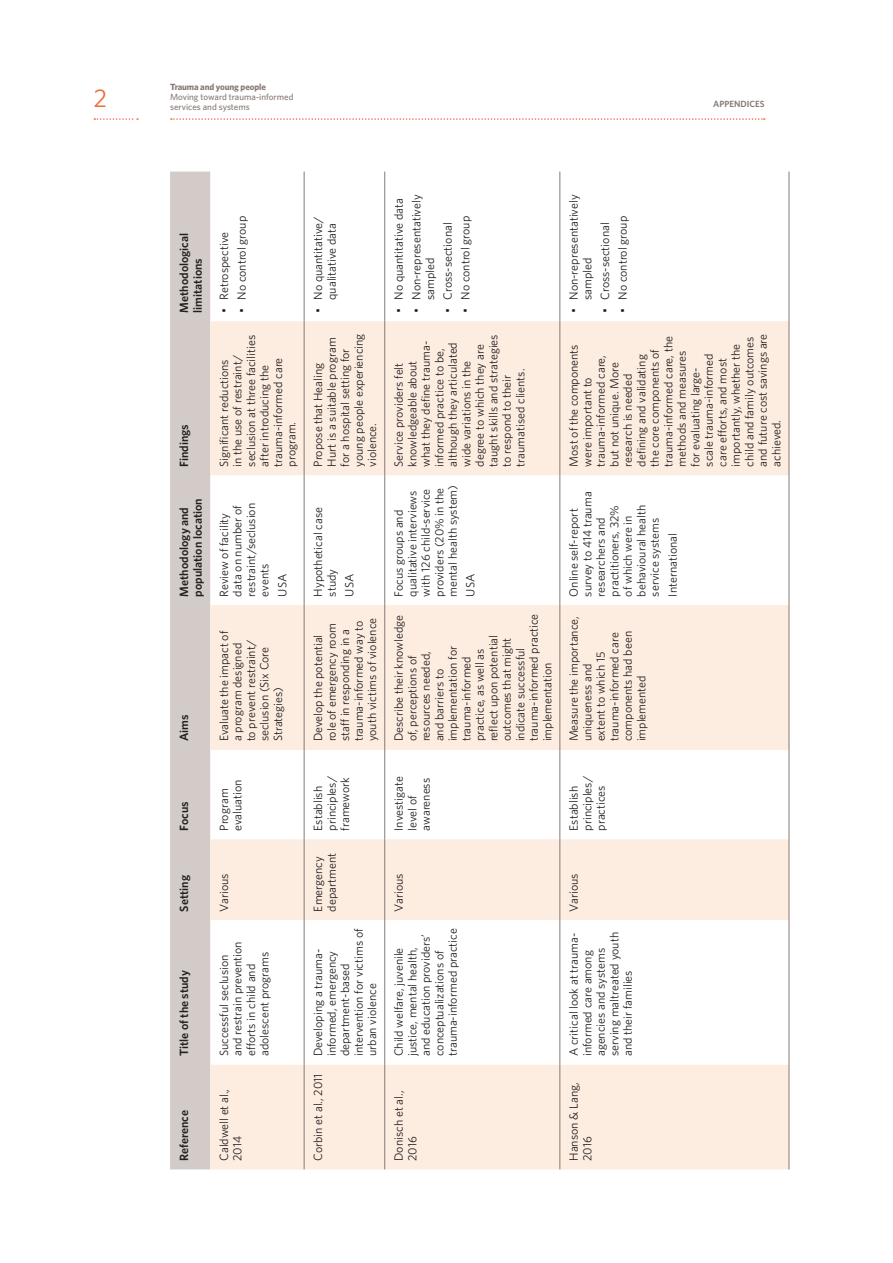
<style>
.page{position:relative;width:893px;height:1263px;background:#fff}
.page>*{position:absolute;margin:0;border:0;box-sizing:border-box;transform-origin:0 0}
.t1{font:25.5px "Whitney";color:#f26a37}
.BODY_table{font:12px/13.5px "Whitney";color:#231f20}
.BODY_table-2{font:600 12px/13.5px "Whitney";color:#231f20}
.t2{font:500 9px/9.8px "Whitney";color:#877974}
.t3{font:700 9px "Whitney";letter-spacing:-.015em;color:#877974}
.t4{font:600 9px "Whitney";color:#877974}
</style>
<div class="page">
<div style="left:170px;top:172px;width:40px;height:997px;background:#d2cbc8"></div>
<svg style="left:210px;top:321px;width:579px;height:848px;fill:#fdede1"></svg>
<hr style="left:304px;top:1065px;width:1px;height:104px;background:#877974">
<hr style="left:304px;top:920px;width:1px;height:145px;background:#877974">
<hr style="left:304px;top:839px;width:1px;height:81px;background:#877974">
<hr style="left:304px;top:750px;width:1px;height:89px;background:#877974">
<hr style="left:304px;top:605px;width:1px;height:145px;background:#877974">
<hr style="left:304px;top:475px;width:1px;height:130px;background:#877974">
<hr style="left:304px;top:321px;width:1px;height:154px;background:#877974">
<hr style="left:304px;top:172px;width:1px;height:149px;background:#877974">
<hr style="left:384px;top:1065px;width:1px;height:104px;background:#877974">
<hr style="left:384px;top:920px;width:1px;height:145px;background:#877974">
<hr style="left:384px;top:839px;width:1px;height:81px;background:#877974">
<hr style="left:384px;top:750px;width:1px;height:89px;background:#877974">
<hr style="left:384px;top:605px;width:1px;height:145px;background:#877974">
<hr style="left:384px;top:475px;width:1px;height:130px;background:#877974">
<hr style="left:384px;top:321px;width:1px;height:154px;background:#877974">
<hr style="left:384px;top:172px;width:1px;height:149px;background:#877974">
<hr style="left:560px;top:1065px;width:1px;height:104px;background:#877974">
<hr style="left:560px;top:920px;width:1px;height:145px;background:#877974">
<hr style="left:560px;top:839px;width:1px;height:81px;background:#877974">
<hr style="left:560px;top:750px;width:1px;height:89px;background:#877974">
<hr style="left:560px;top:605px;width:1px;height:145px;background:#877974">
<hr style="left:560px;top:475px;width:1px;height:130px;background:#877974">
<hr style="left:560px;top:321px;width:1px;height:154px;background:#877974">
<hr style="left:560px;top:172px;width:1px;height:149px;background:#877974">
<hr style="left:789px;top:1065px;width:1px;height:104px;background:#877974">
<hr style="left:789px;top:920px;width:1px;height:145px;background:#877974">
<hr style="left:789px;top:839px;width:1px;height:81px;background:#877974">
<hr style="left:789px;top:750px;width:1px;height:89px;background:#877974">
<hr style="left:789px;top:605px;width:1px;height:145px;background:#877974">
<hr style="left:789px;top:475px;width:1px;height:130px;background:#877974">
<hr style="left:789px;top:321px;width:1px;height:154px;background:#877974">
<hr style="left:789px;top:172px;width:1px;height:149px;background:#877974">
<svg style="left:171px;top:118px;width:594px;height:2px"></svg>
<svg style="left:94px;top:118px;width:44px;height:2px"></svg>
<p class="t3" style="left:170px;top:81px;width:97px">Trauma and young people</p>
<p class="t2" style="left:170px;top:92px;width:125px">Moving toward trauma-informed services and systems</p>
<h1 class="t1" style="left:94px;top:81px;width:15px">2</h1>
<p class="t4" style="left:713px;top:98px;width:53px">APPENDICES</p>
<p class="BODY_table-2" style="left:177px;top:313px;width:81px;rotate:-90deg">Methodological limitations</p>
<p class="BODY_table-2" style="left:177px;top:467px;width:44px;rotate:-90deg">Findings</p>
<p class="BODY_table-2" style="left:177px;top:596px;width:100px;rotate:-90deg">Methodology and population location</p>
<p class="BODY_table-2" style="left:177px;top:741px;width:28px;rotate:-90deg">Aims</p>
<p class="BODY_table" style="left:235px;top:313px;width:98px;rotate:-90deg">• No control group</p>
<p class="BODY_table" style="left:217px;top:313px;width:82px;rotate:-90deg">• Retrospective</p>
<p class="BODY_table" style="left:217px;top:467px;width:133px;rotate:-90deg">Significant reductions<br>in the use of restraint/ seclusion at three facilities after introducing the trauma-informed care program.</p>
<p class="BODY_table" style="left:217px;top:596px;width:95px;rotate:-90deg">Review of facility data on number of restraint/seclusion events</p>
<p class="BODY_table" style="left:275px;top:596px;width:24px;rotate:-90deg">USA</p>
<p class="BODY_table" style="left:217px;top:741px;width:112px;rotate:-90deg">Evaluate the impact of a program designed to prevent restraint/ seclusion (Six Core<br>Strategies)</p>
<p class="BODY_table-2" style="left:177px;top:831px;width:31px;rotate:-90deg">Focus</p>
<p class="BODY_table" style="left:217px;top:831px;width:53px;rotate:-90deg">Program evaluation</p>
<p class="BODY_table-2" style="left:177px;top:911px;width:38px;rotate:-90deg">Setting</p>
<p class="BODY_table-2" style="left:177px;top:1056px;width:88px;rotate:-90deg">Title of the study</p>
<p class="BODY_table-2" style="left:177px;top:1161px;width:52px;rotate:-90deg">Reference</p>
<p class="BODY_table" style="left:217px;top:911px;width:39px;rotate:-90deg">Various</p>
<p class="BODY_table" style="left:217px;top:1056px;width:116px;rotate:-90deg">Successful seclusion and restrain prevention efforts in child and adolescent programs</p>
<p class="BODY_table" style="left:217px;top:1161px;width:73px;rotate:-90deg">Caldwell et al.,<br>2014</p>
<p class="BODY_table" style="left:311px;top:313px;width:98px;text-align:center;rotate:-90deg">• No quantitative/ qualitative data</p>
<p class="BODY_table" style="left:311px;top:467px;width:134px;rotate:-90deg">Propose that Healing<br>Hurt is a suitable program for a hospital setting for young people experiencing violence.</p>
<p class="BODY_table" style="left:311px;top:596px;width:91px;rotate:-90deg">Hypothetical case study</p>
<p class="BODY_table" style="left:342px;top:596px;width:24px;rotate:-90deg">USA</p>
<p class="BODY_table" style="left:311px;top:741px;width:125px;rotate:-90deg">Develop the potential role of emergency room staff in responding in a trauma-informed way to youth victims of violence</p>
<p class="BODY_table" style="left:311px;top:831px;width:56px;rotate:-90deg">Establish principles/ framework</p>
<p class="BODY_table" style="left:311px;top:911px;width:60px;rotate:-90deg">Emergency department</p>
<p class="BODY_table" style="left:311px;top:1056px;width:129px;rotate:-90deg">Developing a trauma&shy;informed, emergency department-based intervention for victims of urban violence</p>
<p class="BODY_table" style="left:311px;top:1161px;width:89px;rotate:-90deg">Corbin et al., 2011</p>
<p class="BODY_table" style="left:392px;top:313px;width:116px;rotate:-90deg">• No quantitative data</p>
<p class="BODY_table" style="left:409px;top:300px;width:107px;text-indent:-13px;rotate:-90deg">• Non-representatively sampled</p>
<p class="BODY_table" style="left:441px;top:313px;width:92px;rotate:-90deg">• Cross-sectional</p>
<p class="BODY_table" style="left:458px;top:313px;width:98px;rotate:-90deg">• No control group</p>
<p class="BODY_table" style="left:392px;top:467px;width:134px;rotate:-90deg">Service providers felt knowledgeable about what they define trauma&shy;informed practice to be, although they articulated wide variations in the degree to which they are taught skills and strategies to respond to their traumatised clients.</p>
<p class="BODY_table" style="left:392px;top:596px;width:113px;rotate:-90deg">Focus groups and qualitative interviews with 126 child-service providers (20% in the mental health system)</p>
<p class="BODY_table" style="left:463px;top:596px;width:24px;rotate:-90deg">USA</p>
<p class="BODY_table" style="left:392px;top:741px;width:129px;rotate:-90deg">Describe their knowledge of, perceptions of resources needed,<br>and barriers to implementation for trauma-informed practice, as well as<br>reflect upon potential outcomes that might indicate successful trauma-informed practice implementation</p>
<p class="BODY_table" style="left:392px;top:831px;width:56px;rotate:-90deg">Investigate level of awareness</p>
<p class="BODY_table" style="left:567px;top:300px;width:107px;text-indent:-13px;rotate:-90deg">• Non-representatively sampled</p>
<p class="BODY_table" style="left:598px;top:313px;width:92px;rotate:-90deg">• Cross-sectional</p>
<p class="BODY_table" style="left:616px;top:313px;width:98px;rotate:-90deg">• No control group</p>
<p class="BODY_table" style="left:567px;top:467px;width:134px;rotate:-90deg">Most of the components were important to trauma-informed care,<br>but not unique. More research is needed defining and validating<br>the core components of trauma-informed care, the methods and measures<br>for evaluating large-<br>scale trauma-informed care efforts, and most importantly, whether the child and family outcomes and future cost savings are achieved.</p>
<p class="BODY_table" style="left:567px;top:596px;width:106px;rotate:-90deg">Online self-report survey to 414 trauma researchers and practitioners, 32%<br>of which were in behavioural health service systems</p>
<p class="BODY_table" style="left:665px;top:596px;width:65px;rotate:-90deg">International</p>
<p class="BODY_table" style="left:567px;top:741px;width:127px;rotate:-90deg">Measure the importance, uniqueness and<br>extent to which 15 trauma-informed care components had been implemented</p>
<p class="BODY_table" style="left:567px;top:831px;width:56px;rotate:-90deg">Establish principles/ practices</p>
<p class="BODY_table" style="left:392px;top:911px;width:39px;rotate:-90deg">Various</p>
<p class="BODY_table" style="left:392px;top:1056px;width:129px;rotate:-90deg">Child welfare, juvenile justice, mental health, and education providers’ conceptualizations of trauma-informed practice</p>
<p class="BODY_table" style="left:392px;top:1161px;width:72px;rotate:-90deg">Donisch et al.,<br>2016</p>
<p class="BODY_table" style="left:567px;top:911px;width:39px;rotate:-90deg">Various</p>
<p class="BODY_table" style="left:567px;top:1056px;width:126px;rotate:-90deg">A critical look at trauma&shy;informed care among agencies and systems serving maltreated youth and their families</p>
<p class="BODY_table" style="left:567px;top:1161px;width:80px;rotate:-90deg">Hanson &amp; Lang,<br>2016</p>
</div>
